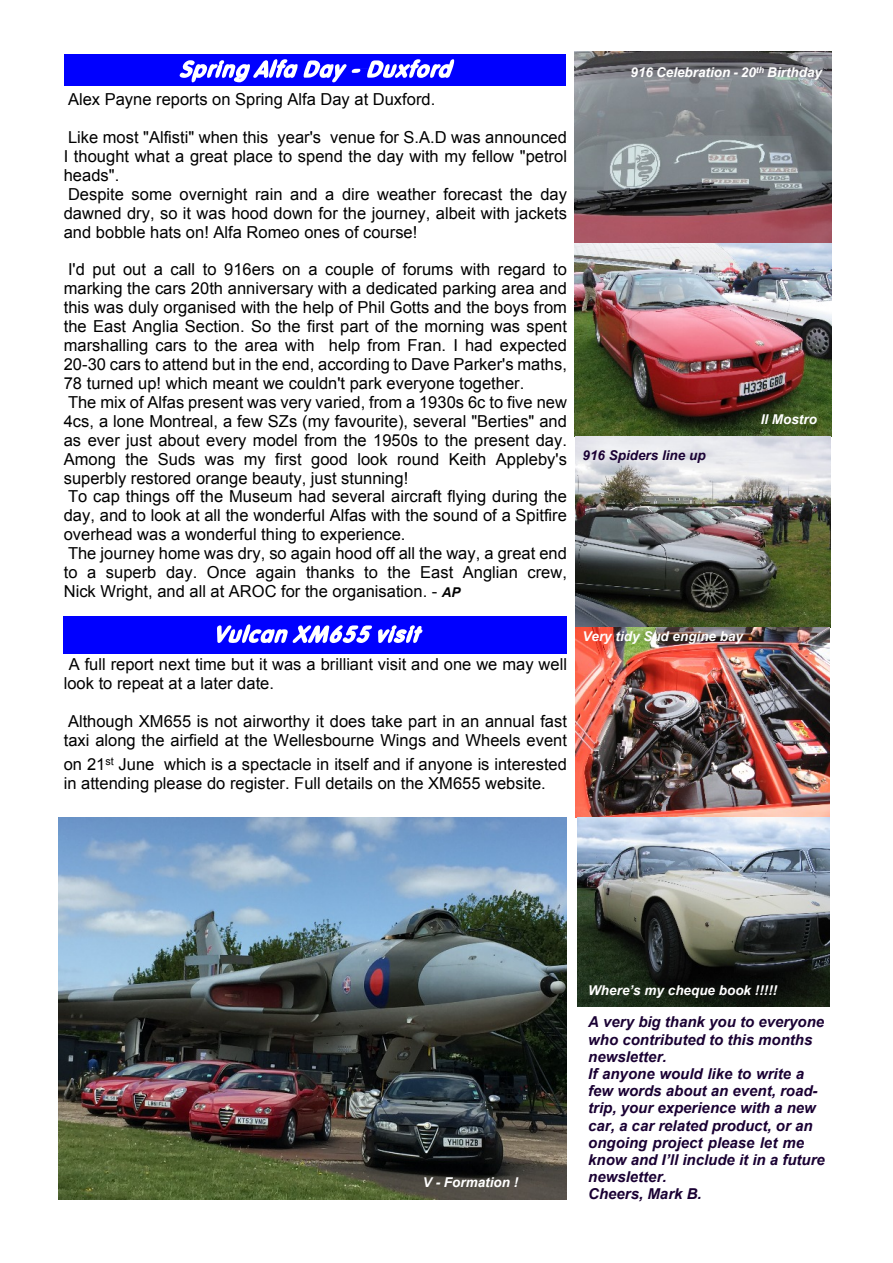
<style>
.page{position:relative;width:893px;height:1263px;background:#fff}
.page>*{position:absolute;margin:0;border:0;box-sizing:border-box;transform-origin:0 0}
.t1{font:16.5px/18.9px "Arial";color:#000}
.t2{font:italic 700 15px/17.2px "Arial";color:#1a0033}
.t3{font:italic 700 13.5px "Arial";color:#fff}
.t4{font:italic 700 13.5px "Arial";color:#fefefe}
.t5{font:italic 700 13.5px "Arial";color:#1a0033}
.s1{font-weight:700;font-style:italic;font-size:13.5px}
</style>
<div class="page">
<div style="left:64px;top:54px;width:501px;height:32px;background:#00f"></div>
<svg style="left:180px;top:59px;width:275px;height:23px"></svg>
<div style="left:64px;top:616px;width:503px;height:38px;background:#00f"></div>
<svg style="left:217px;top:624px;width:155px;height:19px"></svg>
<svg style="left:378px;top:625px;width:44px;height:18px"></svg>
<img style="left:58px;top:648px;width:518px;height:170px">
<img style="left:58px;top:818px;width:509px;height:381px">
<img style="left:574px;top:51px;width:257px;height:576px">
<img style="left:576px;top:627px;width:254px;height:380px">
<p class="t1" style="left:68px;top:91px;width:369px">Alex Payne reports on Spring Alfa Day at Duxford.</p>
<p class="t1" style="left:64px;top:129px;width:505px">Like most "Alfisti" when this year's venue for S.A.D was announced I thought what a great place to spend the day with my fellow "petrol heads".<br>Despite some overnight rain and a dire weather forecast the day dawned dry, so it was hood down for the journey, albeit with jackets and bobble hats on! Alfa Romeo ones of course!</p>
<p class="t1" style="left:64px;top:262px;width:505px">I'd put out a call to 916ers on a couple of forums with regard to marking the cars 20th anniversary with a dedicated parking area and this was duly organised with the help of Phil Gotts and the boys from the East Anglia Section. So the first part of the morning was spent marshalling cars to the area with help from Fran. I had expected 20-30 cars to attend but in the end, according to Dave Parker's maths, 78 turned up! which meant we couldn't park everyone together.<br>The mix of Alfas present was very varied, from a 1930s 6c to five new 4cs, a lone Montreal, a few SZs (my favourite), several "Berties" and as ever just about every model from the 1950s to the present day.<br>Among the Suds was my first good look round Keith Appleby's superbly restored orange beauty, just stunning!<br>To cap things off the Museum had several aircraft flying during the day, and to look at all the wonderful Alfas with the sound of a Spitfire overhead was a wonderful thing to experience.<br>The journey home was dry, so again hood off all the way, a great end to a superb day. Once again thanks to the East Anglian crew, Nick Wright, and all at AROC for the organisation. - <span class="s1">AP</span></p>
<p class="t1" style="left:64px;top:656px;width:505px">A full report next time but it was a brilliant visit and one we may well look to repeat at a later date.</p>
<p class="t1" style="left:64px;top:713px;width:505px">Although XM655 is not airworthy it does take part in an annual fast taxi along the airfield at the Wellesbourne Wings and Wheels event</p>
<p class="t1" style="left:64px;top:756px;width:505px">on 21<sup>st</sup> June which is a spectacle in itself and if anyone is interested in attending please do register. Full details on the XM655 website.</p>
<p class="t3" style="left:630px;top:67px;width:193px">916 Celebration - 20<sup>th</sup> Birthday</p>
<p class="t5" style="left:582px;top:450px;width:125px">916 Spiders line up</p>
<p class="t3" style="left:761px;top:414px;width:58px">Il Mostro</p>
<p class="t4" style="left:582px;top:631px;width:162px">Very tidy Sud engine bay</p>
<p class="t3" style="left:423px;top:1177px;width:97px">V - Formation !</p>
<p class="t3" style="left:588px;top:985px;width:191px">Where’s my cheque book !!!!!</p>
<p class="t2" style="left:588px;top:1015px;width:238px">A very big thank you to everyone who contributed to this months newsletter.<br>If anyone would like to write a few words about an event, road&shy;trip, your experience with a new car, a car related product, or an ongoing project please let me know and I’ll include it in a future newsletter.<br>Cheers, Mark B.</p>
</div>
